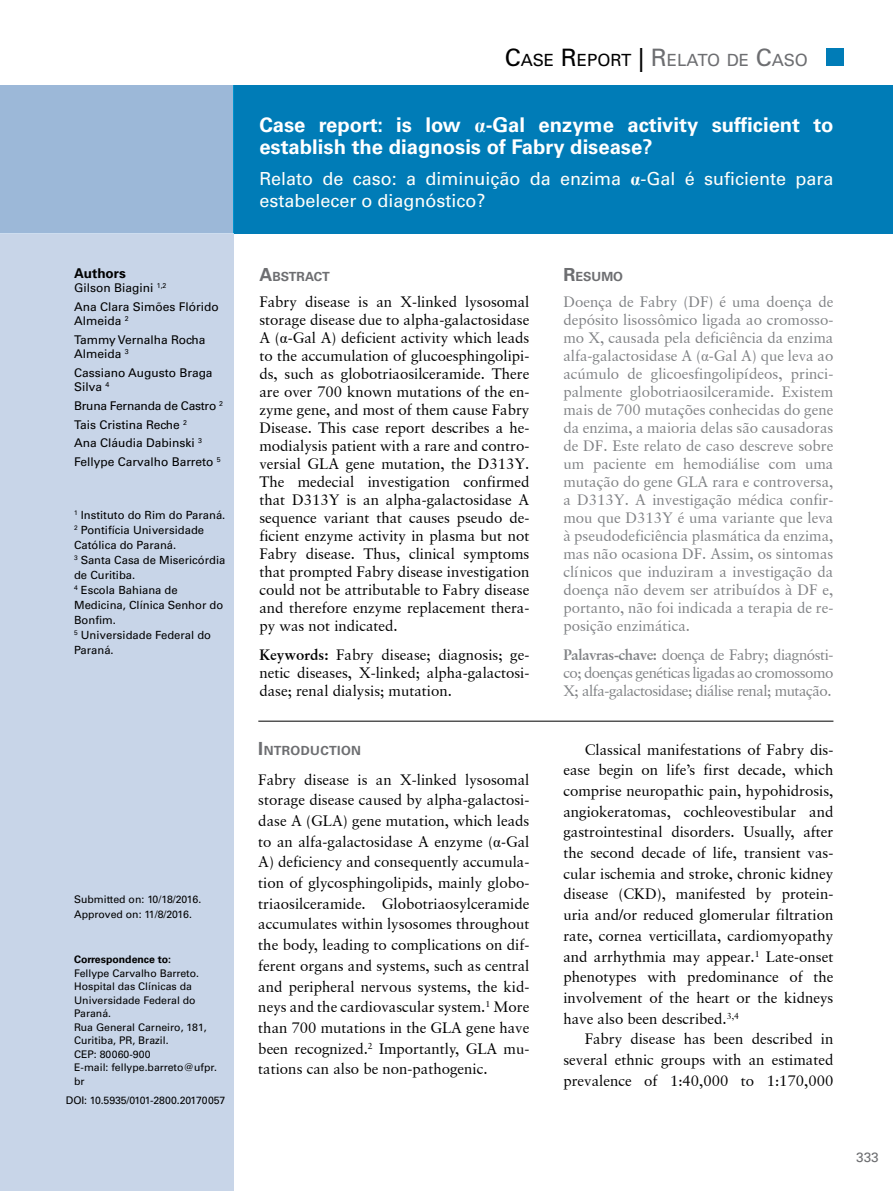
<style>
.page{position:relative;width:893px;height:1191px;background:#fff}
.page>*{position:absolute;margin:0;border:0;box-sizing:border-box;transform-origin:0 0}
.t1{font:700 20.25px/22.5px "Univers LT Std";color:#fff}
.t2{font:18px/21.6px "Univers LT Std";color:#fffffb}
.t3{font:16.8px "Univers LT Std";color:#6d6e71}
.t4{font:15px/20.7px "Garamond Retrospective S Si";color:#000;text-align:justify}
.t5{font:15px/18px "Garamond Retrospective S Si";letter-spacing:-.015em;color:#808285;text-align:justify}
.t6{font:13.5px "Univers 65 Bold";color:#000}
.t7{font:13.5px "Univers LT Std";color:#6d6e71}
.t8{font:700 12.6px "Univers LT Std";letter-spacing:.015em;color:#6d6e71}
.t9{font:12px/18.6px "Univers LT Std";color:#000}
.t10{font:11.25px/15px "Univers LT Std";color:#000}
.t11{font:10.5px/13.5px "Univers LT Std";color:#000}
.t12{font:700 10.5px "Univers LT Std";color:#000}
.s1{font-size:24px;color:#000}
.s2{color:#000}
.s3{font-size:24px}
.s4{font-family:"Times New Roman"}
.s5{font-family:"Times New Roman";font-weight:700}
.s6{font-size:18px}
.s7{font-weight:700}
</style>
<div class="page">
<div style="left:0;top:234px;width:234px;height:957px;background:#c8d5e8"></div>
<div style="left:234px;top:85px;width:659px;height:149px;background:#007cb7"></div>
<div style="left:0;top:85px;width:234px;height:149px;background:#9cb8d8"></div>
<div style="left:826px;top:49px;width:17px;height:17px;background:#007cb7"></div>
<hr style="left:258px;top:721px;width:575px;height:1px;background:#000">
<p class="t6" style="left:74px;top:265px;width:53px">Authors</p>
<p class="t9" style="left:74px;top:279px;width:146px">Gilson Biagini <sup>1,2<br></sup>Ana Clara Simões Flórido</p>
<p class="t9" style="left:74px;top:312px;width:133px">Almeida <sup>2<br></sup>Tammy Vernalha Rocha</p>
<p class="t9" style="left:74px;top:345px;width:140px">Almeida <sup>3<br></sup>Cassiano Augusto Braga</p>
<p class="t9" style="left:74px;top:378px;width:151px">Silva <sup>4<br></sup>Bruna Fernanda de Castro <sup>2<br></sup>Tais Cristina Reche <sup>2<br></sup>Ana Cláudia Dabinski <sup>3<br></sup>Fellype Carvalho Barreto <sup>5</sup></p>
<p class="t10" style="left:74px;top:507px;width:153px"><sup>1</sup> Instituto do Rim do Paraná.<br><sup>2</sup> Pontifícia Universidade<br>Católica do Paraná.<br><sup>3</sup> Santa Casa de Misericórdia de Curitiba.<br><sup>4</sup> Escola Bahiana de<br>Medicina, Clínica Senhor do<br>Bonfim.<br><sup>5</sup> Universidade Federal do<br>Paraná.</p>
<p class="t11" style="left:74px;top:891px;width:129px;line-height:15.6px">Submitted on: 10/18/2016.<br>Approved on: 11/8/2016.</p>
<p class="t12" style="left:74px;top:953px;width:99px">Correspondence to:</p>
<p class="t11" style="left:74px;top:966px;width:144px">Fellype Carvalho Barreto.<br>Hospital das Clínicas da<br>Universidade Federal do<br>Paraná.<br>Rua General Carneiro, 181,<br>Curitiba, PR, Brazil.<br>CEP: 80060-900<br>E-mail: fellype.barreto@ufpr. br</p>
<p class="t11" style="left:66px;top:1093px;width:161px">DOI: 10.5935/0101-2800.20170057</p>
<p class="t3" style="left:505px;top:50px;width:305px"><span class="s1">C</span><span class="s2">ASE</span> <span class="s1">R</span><span class="s2">EPORT</span> <span class="s1">|</span> <span class="s3">R</span>ELATO DE <span class="s3">C</span>ASO</p>
<h1 class="t1" style="left:259px;top:113px;width:576px">Case report: is low <span class="s4">α</span>-Gal enzyme activity sufficient to establish the diagnosis of Fabry disease?</h1>
<p class="t2" style="left:259px;top:168px;width:576px">Relato de caso: a diminuição da enzima <span class="s5">α</span>-Gal é suficiente para estabelecer o diagnóstico?</p>
<p class="t8" style="left:259px;top:269px;width:72px"><span class="s6">A</span>BSTRACT</p>
<p class="t4" style="left:259px;top:293px;width:272px;line-height:18px">Fabry disease is an X-linked lysosomal storage disease due to alpha-galactosidase A (<span class="s4">α</span>-Gal A) deficient activity which leads to the accumulation of glucoesphingolipi&shy;ds, such as globotriaosilceramide. There are over 700 known mutations of the en&shy;zyme gene, and most of them cause Fabry Disease. This case report describes a he&shy;modialysis patient with a rare and contro&shy;versial GLA gene mutation, the D313Y.<br>The medecial investigation confirmed that D313Y is an alpha-galactosidase A sequence variant that causes pseudo de&shy;ficient enzyme activity in plasma but not Fabry disease. Thus, clinical symptoms that prompted Fabry disease investigation could not be attributable to Fabry disease and therefore enzyme replacement thera&shy;py was not indicated.</p>
<p class="t4" style="left:259px;top:646px;width:272px;line-height:18px"><span class="s7">Keywords:</span> Fabry disease; diagnosis; ge&shy;netic diseases, X-linked; alpha-galactosi&shy;dase; renal dialysis; mutation.</p>
<p class="t8" style="left:258px;top:743px;width:104px"><span class="s6">I</span>NTRODUCTION</p>
<p class="t4" style="left:258px;top:768px;width:273px">Fabry disease is an X-linked lysosomal storage disease caused by alpha-galactosi&shy;dase A (GLA) gene mutation, which leads to an alfa-galactosidase A enzyme (<span class="s4">α</span>-Gal A) deficiency and consequently accumula&shy;tion of glycosphingolipids, mainly globo&shy;triaosilceramide. Globotriaosylceramide accumulates within lysosomes throughout the body, leading to complications on dif&shy;ferent organs and systems, such as central and peripheral nervous systems, the kid&shy;neys and the cardiovascular system.<sup>1</sup> More than 700 mutations in the GLA gene have been recognized.<sup>2</sup> Importantly, GLA mu&shy;tations can also be non-pathogenic.</p>
<p class="t8" style="left:563px;top:269px;width:61px"><span class="s6">R</span>ESUMO</p>
<p class="t5" style="left:563px;top:293px;width:272px">Doença de Fabry (DF) é uma doença de depósito lisossômico ligada ao cromosso&shy;mo X, causada pela deficiência da enzima alfa-galactosidase A (<span class="s4">α</span>-Gal A) que leva ao acúmulo de glicoesfingolipídeos, princi&shy;palmente globotriaosilceramide. Existem mais de 700 mutações conhecidas do gene da enzima, a maioria delas são causadoras de DF. Este relato de caso descreve sobre um paciente em hemodiálise com uma mutação do gene GLA rara e controversa, a D313Y. A investigação médica confir&shy;mou que D313Y é uma variante que leva à pseudodeficiência plasmática da enzima, mas não ocasiona DF. Assim, os sintomas clínicos que induziram a investigação da doença não devem ser atribuídos à DF e, portanto, não foi indicada a terapia de re&shy;posição enzimática.</p>
<p class="t5" style="left:563px;top:646px;width:271px"><span class="s7">Palavras-chave:</span> doença de Fabry; diagnósti&shy;co; doenças genéticas ligadas ao cromossomo X; alfa-galactosidase; diálise renal; mutação.</p>
<p class="t4" style="left:563px;top:738px;width:272px;text-indent:21px">Classical manifestations of Fabry dis&shy;ease begin on life’s first decade, which comprise neuropathic pain, hypohidrosis, angiokeratomas, cochleovestibular and gastrointestinal disorders. Usually, after the second decade of life, transient vas&shy;cular ischemia and stroke, chronic kidney disease (CKD), manifested by protein&shy;uria and/or reduced glomerular filtration rate, cornea verticillata, cardiomyopathy and arrhythmia may appear.<sup>1</sup> Late-onset phenotypes with predominance of the involvement of the heart or the kidneys have also been described.<sup>3,4</sup></p>
<p class="t4" style="left:563px;top:1028px;width:272px;text-indent:21px">Fabry disease has been described in several ethnic groups with an estimated prevalence of 1:40,000 to 1:170,000</p>
<p class="t7" style="left:856px;top:1149px;width:24px">333</p>
</div>
